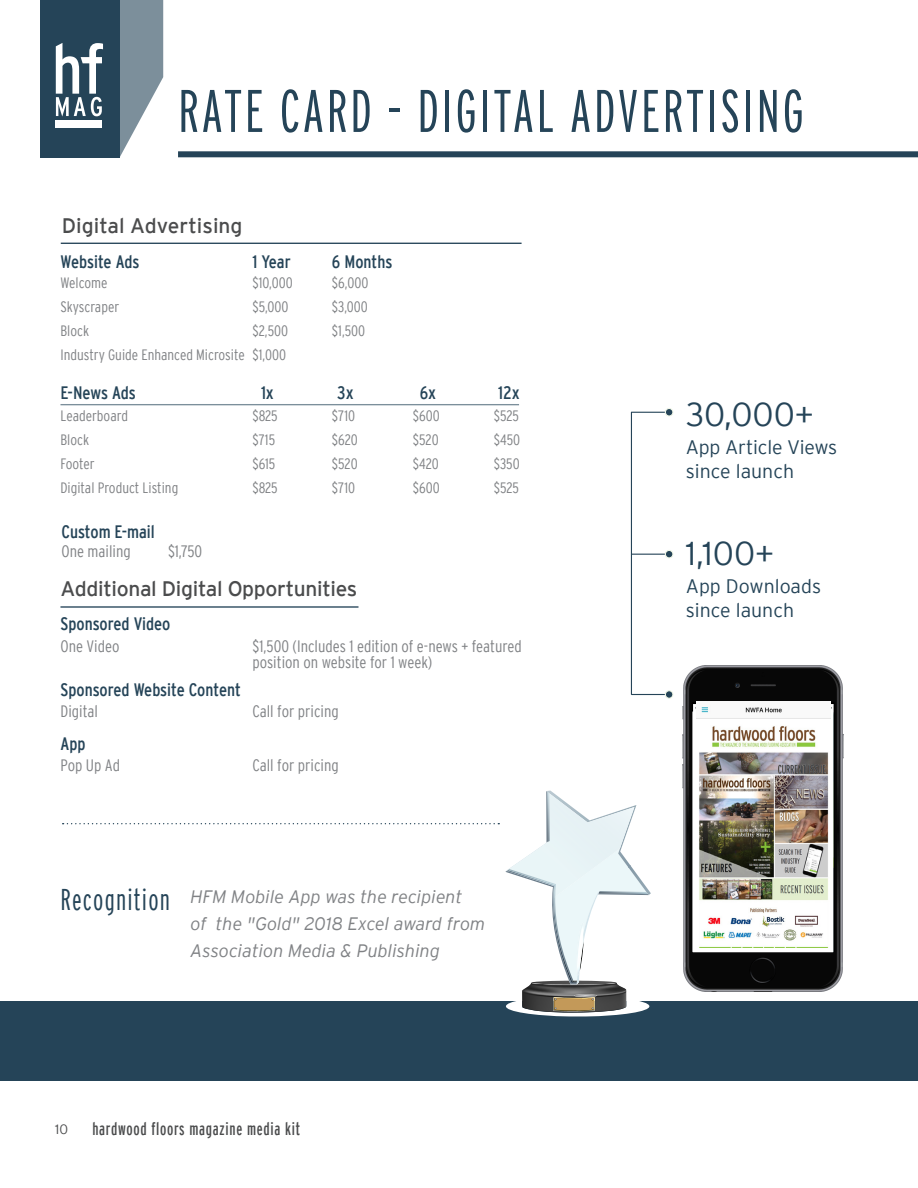
<style>
.page{position:relative;width:918px;height:1188px;background:#fff}
.page>*{position:absolute;margin:0;border:0;box-sizing:border-box;transform-origin:0 0}
.t1{font:300 extra-condensed 60px "Interstate";letter-spacing:.04em;color:#254458}
.t2{font:300 33px "Interstate";color:#254458}
.t3{font:300 extra-condensed 30px "Interstate";letter-spacing:.04em;color:#254458}
.t4{font:21px "Interstate";letter-spacing:-.015em;color:#4b4c4d}
.t5{font:300 19.5px "Interstate";color:#254458}
.t6{font:condensed 18px "Interstate";color:#254458}
.t7{font:italic 300 18px/27px "Interstate";color:#808285}
.t8{font:extra-condensed 18px "Interstate";letter-spacing:.04em;color:#4b4c4d}
.t9{font:300 condensed 16.5px "Interstate";color:#808285}
.t10{font:300 condensed 15px "Interstate";color:#808285}
.t11{font:300 13.5px "Interstate";color:#4b4c4d}
</style>
<div class="page">
<div style="left:178px;top:151px;width:740px;height:6px;background:#254458"></div>
<div style="left:0;top:1002px;width:918px;height:79px;background:#254458"></div>
<hr style="left:60px;top:606px;width:298px;height:2px;background:#254458">
<hr style="left:61px;top:243px;width:461px;height:1px;background:#254458">
<hr style="left:60px;top:404px;width:459px;height:1px;background:#7c8f9b">
<img style="left:682px;top:666px;width:161px;height:326px">
<img style="left:697px;top:702px;width:133px;height:246px">
<svg style="left:120px;top:0;width:43px;height:157px"></svg>
<div style="left:40px;top:0;width:80px;height:157px;background:#254458"></div>
<div style="left:55px;top:120px;width:47px;height:7px;background:#fff"></div>
<svg style="left:56px;top:43px;width:47px;height:74px"></svg>
<img style="left:522px;top:984px;width:104px;height:13px">
<img style="left:531px;top:984px;width:86px;height:1px">
<img style="left:574px;top:994px;width:23px;height:3px">
<svg style="left:505px;top:791px;width:146px;height:193px"></svg>
<img style="left:576px;top:922px;width:8px;height:53px">
<img style="left:577px;top:931px;width:7px;height:45px">
<svg style="left:506px;top:997px;width:143px;height:19px;background:#979389"></svg>
<svg style="left:63px;top:823px;width:436px;height:1px"></svg>
<hr style="left:631px;top:412px;width:1px;height:282px;background:#254458">
<hr style="left:631px;top:412px;width:36px;height:1px;background:#254458">
<div style="left:665px;top:408px;width:8px;height:8px;background:#254458;border-radius:50%"></div>
<div style="left:665px;top:408px;width:8px;height:9px;border:1px solid #f1f7e8;border-radius:50%"></div>
<hr style="left:631px;top:554px;width:36px;height:1px;background:#254458">
<div style="left:665px;top:550px;width:8px;height:8px;background:#254458;border-radius:50%"></div>
<div style="left:665px;top:550px;width:8px;height:9px;border:1px solid #f1f7e8;border-radius:50%"></div>
<hr style="left:631px;top:694px;width:36px;height:1px;background:#254458">
<div style="left:665px;top:691px;width:8px;height:7px;background:#254458;border-radius:50%"></div>
<div style="left:665px;top:690px;width:8px;height:9px;border:1px solid #f1f7e8;border-radius:50%"></div>
<p class="t1" style="left:178px;top:77px;width:628px">RATE CARD - DIGITAL ADVERTISING</p>
<p class="t4" style="left:62px;top:214px;width:182px">Digital Advertising</p>
<p class="t10" style="left:60px;top:274px;width:49px">Welcome</p>
<p class="t10" style="left:252px;top:274px;width:42px">$10,000</p>
<p class="t10" style="left:332px;top:274px;width:38px">$6,000</p>
<p class="t10" style="left:60px;top:298px;width:60px">Skyscraper</p>
<p class="t10" style="left:252px;top:298px;width:38px">$5,000</p>
<p class="t10" style="left:332px;top:298px;width:37px">$3,000</p>
<p class="t10" style="left:60px;top:322px;width:30px">Block</p>
<p class="t10" style="left:252px;top:322px;width:37px">$2,500</p>
<p class="t10" style="left:332px;top:322px;width:35px">$1,500</p>
<p class="t10" style="left:60px;top:346px;width:227px">Industry Guide Enhanced Microsite $1,000</p>
<p class="t6" style="left:60px;top:251px;width:80px">Website Ads</p>
<p class="t6" style="left:252px;top:251px;width:40px">1 Year</p>
<p class="t6" style="left:332px;top:251px;width:62px">6 Months</p>
<p class="t6" style="left:60px;top:383px;width:77px">E-News Ads</p>
<p class="t6" style="left:261px;top:383px;width:14px">1x</p>
<p class="t6" style="left:337px;top:383px;width:18px">3x</p>
<p class="t6" style="left:420px;top:383px;width:18px">6x</p>
<p class="t6" style="left:498px;top:383px;width:23px">12x</p>
<p class="t10" style="left:60px;top:407px;width:69px">Leaderboard</p>
<p class="t10" style="left:252px;top:407px;width:27px">$825</p>
<p class="t10" style="left:332px;top:407px;width:25px">$710</p>
<p class="t10" style="left:413px;top:407px;width:28px">$600</p>
<p class="t10" style="left:494px;top:407px;width:27px">$525</p>
<p class="t10" style="left:60px;top:431px;width:30px">Block</p>
<p class="t10" style="left:252px;top:431px;width:24px">$715</p>
<p class="t10" style="left:332px;top:431px;width:27px">$620</p>
<p class="t10" style="left:413px;top:431px;width:27px">$520</p>
<p class="t10" style="left:494px;top:431px;width:28px">$450</p>
<p class="t10" style="left:60px;top:455px;width:36px">Footer</p>
<p class="t10" style="left:252px;top:455px;width:24px">$615</p>
<p class="t10" style="left:332px;top:455px;width:27px">$520</p>
<p class="t10" style="left:413px;top:455px;width:27px">$420</p>
<p class="t10" style="left:494px;top:455px;width:27px">$350</p>
<p class="t10" style="left:60px;top:479px;width:119px">Digital Product Listing</p>
<p class="t10" style="left:252px;top:479px;width:27px">$825</p>
<p class="t10" style="left:332px;top:479px;width:25px">$710</p>
<p class="t10" style="left:413px;top:479px;width:28px">$600</p>
<p class="t10" style="left:494px;top:479px;width:27px">$525</p>
<p class="t6" style="left:62px;top:522px;width:95px">Custom E-mail</p>
<p class="t9" style="left:62px;top:542px;width:71px">One mailing</p>
<p class="t9" style="left:168px;top:542px;width:36px">$1,750</p>
<p class="t4" style="left:60px;top:577px;width:298px">Additional Digital Opportunities</p>
<p class="t9" style="left:60px;top:637px;width:61px">One Video</p>
<p class="t9" style="left:252px;top:637px;width:271px">$1,500 (Includes 1 edition of e-news + featured</p>
<p class="t9" style="left:252px;top:653px;width:182px">position on website for 1 week)</p>
<p class="t6" style="left:60px;top:614px;width:112px">Sponsored Video</p>
<p class="t6" style="left:60px;top:679px;width:182px">Sponsored Website Content</p>
<p class="t9" style="left:60px;top:702px;width:39px">Digital</p>
<p class="t9" style="left:252px;top:702px;width:88px">Call for pricing</p>
<p class="t6" style="left:60px;top:733px;width:27px">App</p>
<p class="t9" style="left:60px;top:756px;width:61px">Pop Up Ad</p>
<p class="t9" style="left:252px;top:756px;width:88px">Call for pricing</p>
<p class="t3" style="left:60px;top:882px;width:111px">Recognition</p>
<p class="t7" style="left:190px;top:883px;width:296px">HFM Mobile App was the recipient<br>of the "Gold" 2018 Excel award from<br>Association Media &amp; Publishing</p>
<p class="t11" style="left:55px;top:1122px;width:14px">10</p>
<p class="t8" style="left:92px;top:1119px;width:209px">hardwood floors magazine media kit</p>
<p class="t2" style="left:686px;top:396px;width:130px">30,000+</p>
<p class="t5" style="left:686px;top:437px;width:153px">App Article Views</p>
<p class="t5" style="left:686px;top:460px;width:110px">since launch</p>
<p class="t2" style="left:686px;top:535px;width:90px">1,100+</p>
<p class="t5" style="left:686px;top:575px;width:137px">App Downloads</p>
<p class="t5" style="left:686px;top:599px;width:110px">since launch</p>
</div>
